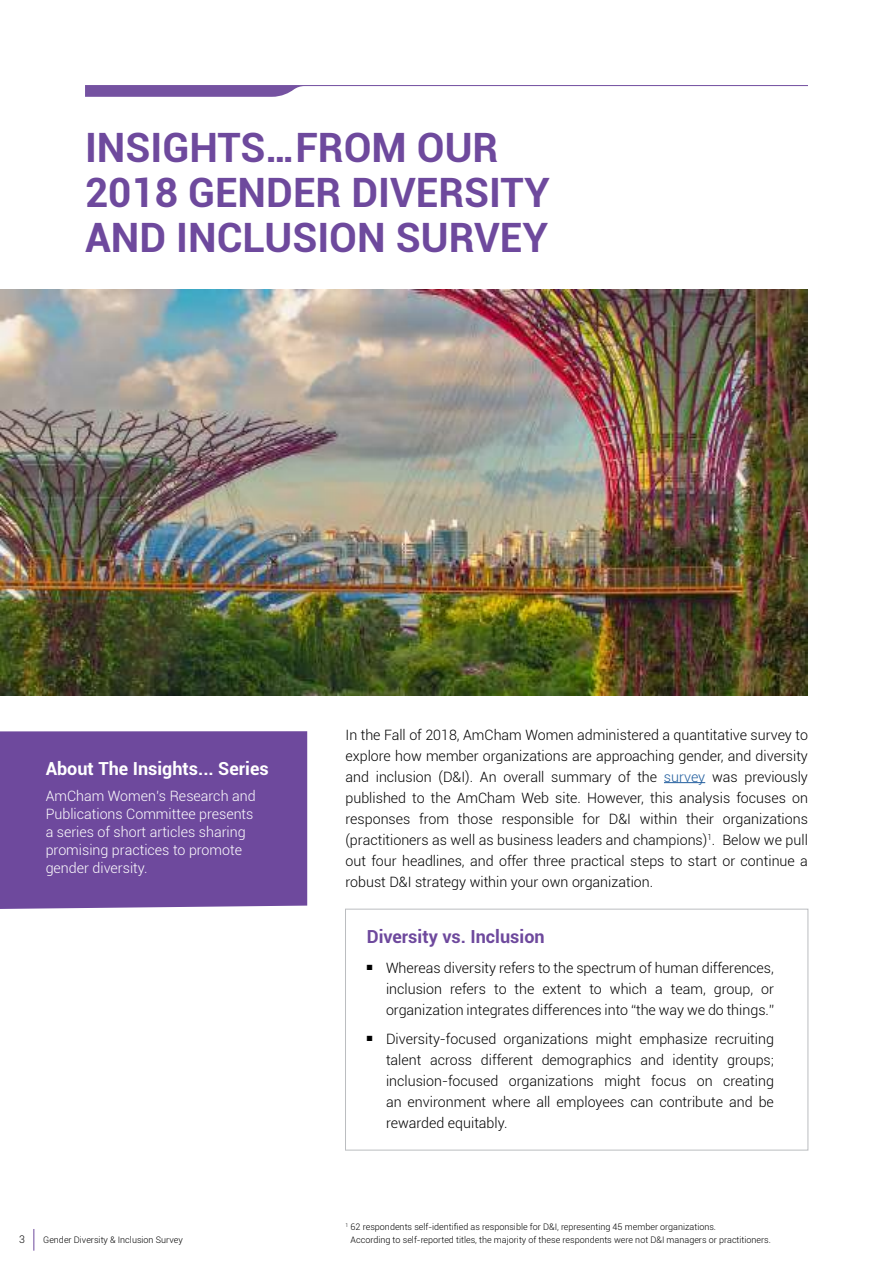
<style>
.page{position:relative;width:893px;height:1263px;background:#fff}
.page>*{position:absolute;margin:0;border:0;box-sizing:border-box;transform-origin:0 0}
.t1{font:700 40.5px/45px "Roboto";color:#6e499d}
.t2{font:700 18px "Roboto";color:#fff}
.t3{font:700 18px "Roboto";color:#6e499d}
.t4{font:300 14.25px/21px "Roboto";color:#000;text-align:justify}
.t5{font:300 14.25px/18px "Roboto";color:#fff}
.t6{font:300 10.5px "Roboto";color:#000}
.t7{font:300 9px/13.5px "Roboto";color:#000}
.s1{color:#205d9e}
</style>
<div class="page">
<svg style="left:33px;top:1229px;width:1px;height:22px"></svg>
<svg style="left:85px;top:85px;width:723px;height:12px"></svg>
<div style="left:0;top:731px;width:307px;height:178px;background:#6e499d"></div>
<hr style="left:664px;top:782px;width:41px;height:1px;background:#205d9e">
<img style="left:0;top:290px;width:808px;height:405px">
<div style="left:345px;top:909px;width:463px;height:241px;border:1px solid #bbbdc0"></div>
<h1 class="t1" style="left:85px;top:124px;width:466px">INSIGHTS…FROM OUR<br>2018 GENDER DIVERSITY<br>AND INCLUSION SURVEY</h1>
<p class="t2" style="left:46px;top:755px;width:224px">About The Insights... Series</p>
<p class="t5" style="left:46px;top:787px;width:211px">AmCham Women’s Research and<br>Publications Committee presents a series of short articles sharing promising practices to promote gender diversity.</p>
<p class="t6" style="left:19px;top:1232px;width:7px">3</p>
<p class="t7" style="left:43px;top:1233px;width:141px">Gender Diversity &amp; Inclusion Survey</p>
<p class="t4" style="left:345px;top:723px;width:464px">In the Fall of 2018, AmCham Women administered a quantitative survey to explore how member organizations are approaching gender, and diversity and inclusion (D&amp;I). An overall summary of the <span class="s1">survey</span> was previously published to the AmCham Web site. However, this analysis focuses on responses from those responsible for D&amp;I within their organizations (practitioners as well as business leaders and champions)<sup>1</sup>. Below we pull out four headlines, and offer three practical steps to start or continue a robust D&amp;I strategy within your own organization.</p>
<p class="t3" style="left:367px;top:924px;width:179px">Diversity vs. Inclusion</p>
<p class="t4" style="left:386px;top:956px;width:389px;text-indent:-19px">■ Whereas diversity refers to the spectrum of human differences, inclusion refers to the extent to which a team, group, or organization integrates differences into “the way we do things.”</p>
<p class="t4" style="left:386px;top:1028px;width:389px;text-indent:-19px">■ Diversity-focused organizations might emphasize recruiting talent across different demographics and identity groups; inclusion-focused organizations might focus on creating an environment where all employees can contribute and be rewarded equitably.</p>
<p class="t7" style="left:351px;top:1219px;width:422px;text-indent:-5px"><sup>1</sup> 62 respondents self-identified as responsible for D&amp;I, representing 45 member organizations.<br>According to self-reported titles, the majority of these respondents were not D&amp;I managers or practitioners.</p>
</div>
